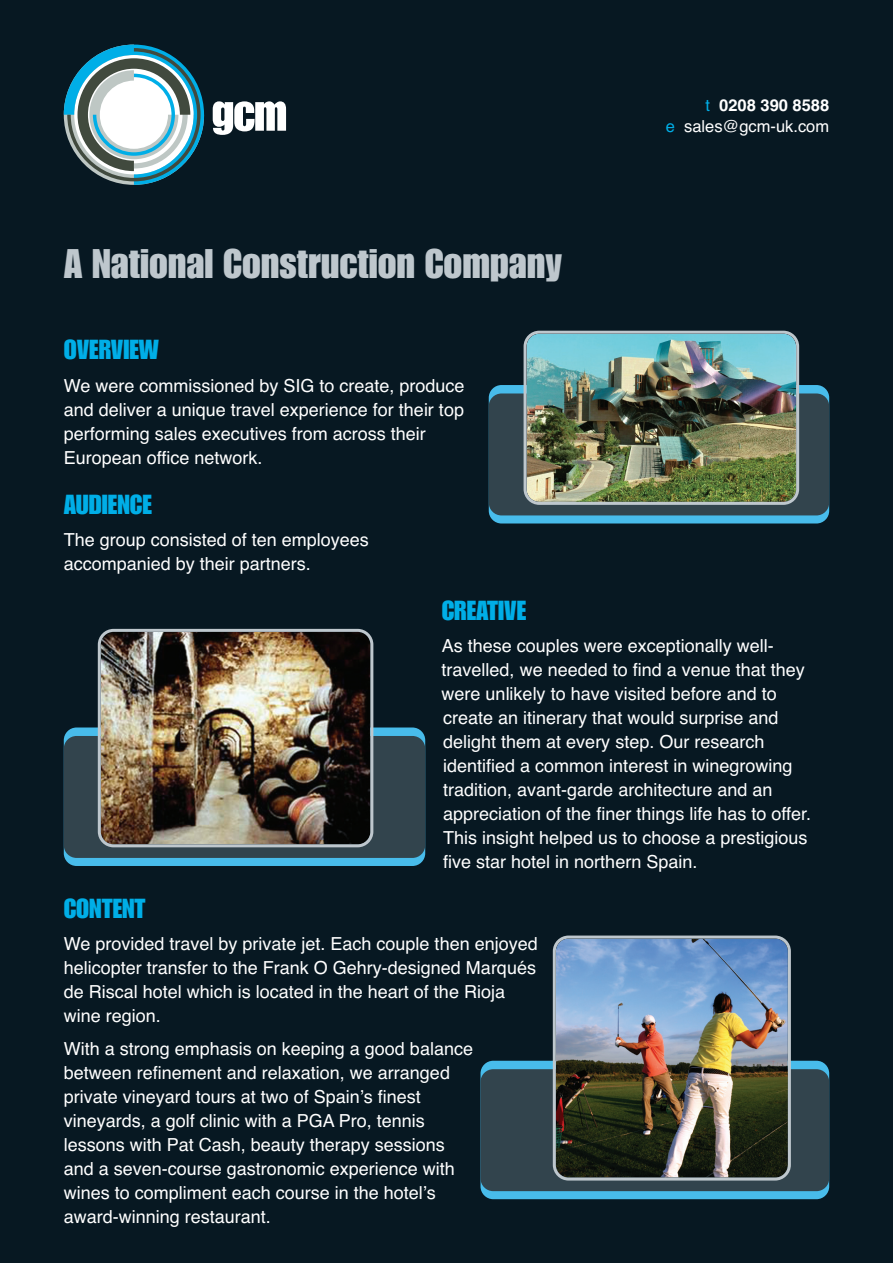
<style>
.page{position:relative;width:893px;height:1263px;background:#071822}
.page>*{position:absolute;margin:0;border:0;box-sizing:border-box;transform-origin:0 0}
.t1{font:40.5px "Impact";color:#bec7cd}
.t2{font:27px "Impact";color:#00aee7}
.t3{font:18px/24px "Helvetica";color:#fff}
.t4{font:16.5px/20.4px "Helvetica";color:#fff;text-align:right}
.s1{color:#00aee7}
.s2{font-weight:700}
</style>
<div class="page">
<svg style="left:64px;top:45px;width:140px;height:140px"></svg>
<svg style="left:213px;top:101px;width:73px;height:34px"></svg>
<div style="left:489px;top:385px;width:340px;height:138px;background:#48bceb;border-radius:13px"></div>
<div style="left:489px;top:393px;width:340px;height:122px;background:#32444d;border-radius:13px"></div>
<img style="left:524px;top:331px;width:275px;height:174px">
<div style="left:64px;top:727px;width:361px;height:139px;background:#48bceb;border-radius:13px"></div>
<div style="left:64px;top:736px;width:361px;height:122px;background:#32444d;border-radius:13px"></div>
<img style="left:98px;top:629px;width:275px;height:218px">
<div style="left:480px;top:1061px;width:349px;height:138px;background:#48bceb;border-radius:13px"></div>
<div style="left:480px;top:1069px;width:349px;height:122px;background:#32444d;border-radius:13px"></div>
<img style="left:553px;top:935px;width:238px;height:245px">
<h1 class="t1" style="left:64px;top:249px;width:500px">A National Construction Company</h1>
<p class="t4" style="left:666px;top:97px;width:165px"><span class="s1">t</span> <span class="s2">0208 390 8588<br></span><span class="s1">e</span> sales@gcm-uk.com</p>
<h2 class="t2" style="left:64px;top:340px;width:97px">OVERVIEW</h2>
<p class="t3" style="left:64px;top:375px;width:402px">We were commissioned by SIG to create, produce and deliver a unique travel experience for their top performing sales executives from across their European office network.</p>
<h2 class="t2" style="left:64px;top:494px;width:90px">AUDIENCE</h2>
<p class="t3" style="left:64px;top:529px;width:307px">The group consisted of ten employees accompanied by their partners.</p>
<h2 class="t2" style="left:442px;top:600px;width:86px">CREATIVE</h2>
<p class="t3" style="left:442px;top:635px;width:371px">As these couples were exceptionally well&shy;travelled, we needed to find a venue that they were unlikely to have visited before and to create an itinerary that would surprise and delight them at every step. Our research identified a common interest in winegrowing tradition, avant-garde architecture and an appreciation of the finer things life has to offer.<br>This insight helped us to choose a prestigious five star hotel in northern Spain.</p>
<h2 class="t2" style="left:64px;top:898px;width:83px">CONTENT</h2>
<p class="t3" style="left:64px;top:933px;width:475px">We provided travel by private jet. Each couple then enjoyed helicopter transfer to the Frank O Gehry-designed Marqués de Riscal hotel which is located in the heart of the Rioja wine region.</p>
<p class="t3" style="left:64px;top:1038px;width:411px">With a strong emphasis on keeping a good balance between refinement and relaxation, we arranged private vineyard tours at two of Spainʼs finest vineyards, a golf clinic with a PGA Pro, tennis lessons with Pat Cash, beauty therapy sessions and a seven-course gastronomic experience with wines to compliment each course in the hotelʼs award-winning restaurant.</p>
</div>
